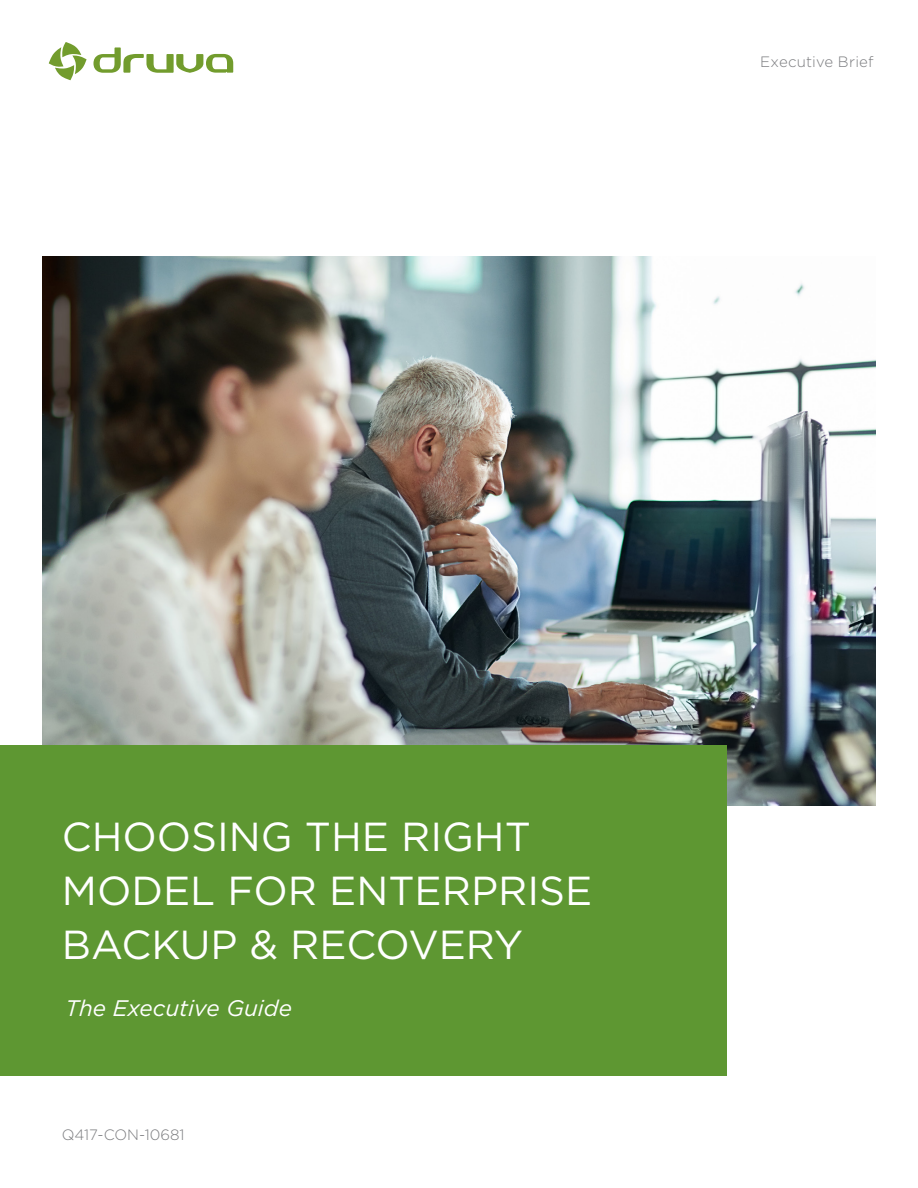
<style>
.page{position:relative;width:918px;height:1188px;background:#fff}
.page>*{position:absolute;margin:0;border:0;box-sizing:border-box;transform-origin:0 0}
.t1{font:40.5px/54px "Gotham";color:#fff}
.t2{font:italic 22.5px "Gotham";color:#fff}
.t3{font:300 15px "Gotham";color:#7b7c7f}
</style>
<div class="page">
<svg style="left:93px;top:47px;width:140px;height:26px"></svg>
<svg style="left:49px;top:42px;width:38px;height:38px"></svg>
<img style="left:43px;top:256px;width:832px;height:550px">
<div style="left:0;top:745px;width:727px;height:331px;background:#5e9732"></div>
<p class="t3" style="left:760px;top:52px;width:115px">Executive Brief</p>
<p class="t1" style="left:62px;top:809px;width:532px">CHOOSING THE RIGHT<br>MODEL FOR ENTERPRISE<br>BACKUP &amp; RECOVERY</p>
<p class="t2" style="left:66px;top:993px;width:228px">The Executive Guide</p>
<p class="t3" style="left:62px;top:1125px;width:124px">Q417-CON-10681</p>
</div>
